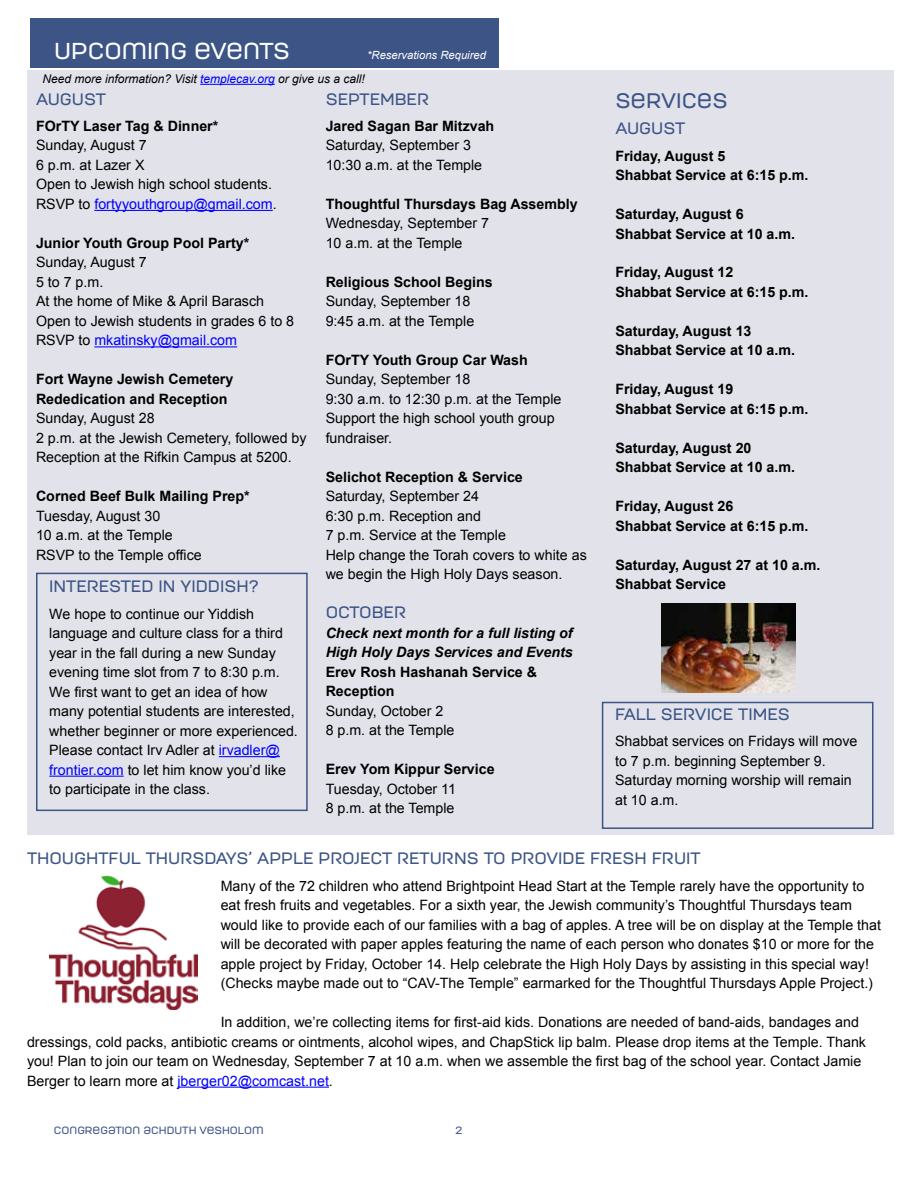
<style>
.page{position:relative;width:918px;height:1188px;background:#fff}
.page>*{position:absolute;margin:0;border:0;box-sizing:border-box;transform-origin:0 0}
.t1{font:500 23.1px "Moderna Unicase";color:#fff}
.t2{font:500 21px "Moderna Unicase";color:#3c5586}
.t3{font:500 16.5px "Moderna Unicase";color:#3c5586}
.t4{font:14.25px/19.5px "Arial";color:#000}
.t5{font:700 14.25px/19.5px "Arial";color:#000}
.t6{font:italic 700 14.25px/19.5px "Arial";color:#000}
.t7{font:italic 12px "Arial";color:#000}
.t8{font:italic 11.25px "Arial";color:#fff}
.t9{font:500 10.5px "Moderna Unicase";color:#3c5586}
.s1{color:#00f}
</style>
<div class="page">
<div style="left:27px;top:70px;width:866px;height:765px;background:#e2e2ea"></div>
<div style="left:30px;top:18px;width:469px;height:50px;background:#3c5586"></div>
<hr style="left:200px;top:84px;width:75px;height:1px;background:#00f">
<hr style="left:94px;top:210px;width:179px;height:1px;background:#00f">
<hr style="left:94px;top:346px;width:143px;height:1px;background:#00f">
<hr style="left:177px;top:1087px;width:152px;height:1px;background:#00f">
<img style="left:49px;top:875px;width:148px;height:135px">
<hr style="left:219px;top:756px;width:61px;height:1px;background:#00f">
<hr style="left:49px;top:776px;width:75px;height:1px;background:#00f">
<div style="left:36px;top:573px;width:272px;height:238px;border:2px solid #3c5586"></div>
<div style="left:602px;top:702px;width:272px;height:127px;border:2px solid #3c5586"></div>
<img style="left:662px;top:603px;width:133px;height:89px">
<h1 class="t1" style="left:54px;top:33px;width:237px">UPCOMING EVENTS</h1>
<p class="t8" style="left:367px;top:48px;width:120px">*Reservations Required</p>
<p class="t7" style="left:42px;top:71px;width:324px">Need more information? Visit <span class="s1">templecav.org</span> or give us a call!</p>
<p class="t3" style="left:36px;top:86px;width:71px">AUGUST</p>
<p class="t5" style="left:36px;top:117px;width:184px">FOrTY Laser Tag &amp; Dinner*</p>
<p class="t4" style="left:36px;top:136px;width:242px">Sunday, August 7<br>6 p.m. at Lazer X<br>Open to Jewish high school students.<br>RSVP to <span class="s1">fortyyouthgroup@gmail.com</span>.</p>
<p class="t5" style="left:36px;top:234px;width:215px">Junior Youth Group Pool Party*</p>
<p class="t4" style="left:36px;top:253px;width:260px">Sunday, August 7<br>5 to 7 p.m.<br>At the home of Mike &amp; April Barasch<br>Open to Jewish students in grades 6 to 8<br>RSVP to <span class="s1">mkatinsky@gmail.com</span></p>
<p class="t5" style="left:36px;top:370px;width:199px">Fort Wayne Jewish Cemetery<br>Rededication and Reception</p>
<p class="t4" style="left:36px;top:409px;width:272px">Sunday, August 28<br>2 p.m. at the Jewish Cemetery, followed by<br>Reception at the Rifkin Campus at 5200.</p>
<p class="t5" style="left:36px;top:487px;width:215px">Corned Beef Bulk Mailing Prep*</p>
<p class="t4" style="left:36px;top:506px;width:167px">Tuesday, August 30<br>10 a.m. at the Temple<br>RSVP to the Temple office</p>
<p class="t3" style="left:326px;top:86px;width:105px">SEPTEMBER</p>
<p class="t5" style="left:326px;top:117px;width:170px">Jared Sagan Bar Mitzvah</p>
<p class="t4" style="left:326px;top:136px;width:158px">Saturday, September 3<br>10:30 a.m. at the Temple</p>
<p class="t5" style="left:326px;top:195px;width:254px">Thoughtful Thursdays Bag Assembly</p>
<p class="t4" style="left:326px;top:214px;width:165px">Wednesday, September 7<br>10 a.m. at the Temple</p>
<p class="t5" style="left:326px;top:273px;width:169px">Religious School Begins</p>
<p class="t4" style="left:326px;top:292px;width:150px">Sunday, September 18<br>9:45 a.m. at the Temple</p>
<p class="t5" style="left:326px;top:351px;width:204px">FOrTY Youth Group Car Wash</p>
<p class="t4" style="left:326px;top:370px;width:237px">Sunday, September 18<br>9:30 a.m. to 12:30 p.m. at the Temple<br>Support the high school youth group fundraiser.</p>
<p class="t5" style="left:326px;top:467px;width:199px">Selichot Reception &amp; Service</p>
<p class="t4" style="left:326px;top:487px;width:263px">Saturday, September 24<br>6:30 p.m. Reception and<br>7 p.m. Service at the Temple<br>Help change the Torah covers to white as we begin the High Holy Days season.</p>
<p class="t3" style="left:326px;top:600px;width:82px">OCTOBER</p>
<p class="t6" style="left:326px;top:624px;width:249px">Check next month for a full listing of<br>High Holy Days Services and Events</p>
<p class="t5" style="left:326px;top:663px;width:213px">Erev Rosh Hashanah Service &amp;<br>Reception</p>
<p class="t4" style="left:326px;top:701px;width:130px">Sunday, October 2<br>8 p.m. at the Temple</p>
<p class="t5" style="left:326px;top:760px;width:170px">Erev Yom Kippur Service</p>
<p class="t4" style="left:326px;top:779px;width:132px">Tuesday, October 11<br>8 p.m. at the Temple</p>
<p class="t3" style="left:49px;top:574px;width:211px">INTERESTED IN YIDDISH?</p>
<p class="t4" style="left:49px;top:604px;width:250px">We hope to continue our Yiddish language and culture class for a third year in the fall during a new Sunday evening time slot from 7 to 8:30 p.m.<br>We first want to get an idea of how many potential students are interested, whether beginner or more experienced.<br>Please contact Irv Adler at <span class="s1">irvadler@ frontier.com</span> to let him know you’d like to participate in the class.</p>
<h2 class="t2" style="left:615px;top:84px;width:114px">SERVICES</h2>
<p class="t3" style="left:615px;top:116px;width:71px">AUGUST</p>
<p class="t5" style="left:615px;top:146px;width:195px">Friday, August 5<br>Shabbat Service at 6:15 p.m.</p>
<p class="t5" style="left:615px;top:205px;width:181px">Saturday, August 6<br>Shabbat Service at 10 a.m.</p>
<p class="t5" style="left:615px;top:263px;width:195px">Friday, August 12<br>Shabbat Service at 6:15 p.m.</p>
<p class="t5" style="left:615px;top:322px;width:181px">Saturday, August 13<br>Shabbat Service at 10 a.m.</p>
<p class="t5" style="left:615px;top:380px;width:195px">Friday, August 19<br>Shabbat Service at 6:15 p.m.</p>
<p class="t5" style="left:615px;top:439px;width:181px">Saturday, August 20<br>Shabbat Service at 10 a.m.</p>
<p class="t5" style="left:615px;top:497px;width:195px">Friday, August 26<br>Shabbat Service at 6:15 p.m.</p>
<p class="t5" style="left:615px;top:556px;width:207px">Saturday, August 27 at 10 a.m.<br>Shabbat Service</p>
<p class="t3" style="left:615px;top:701px;width:176px">FALL SERVICE TIMES</p>
<p class="t4" style="left:615px;top:732px;width:244px">Shabbat services on Fridays will move to 7 p.m. beginning September 9.<br>Saturday morning worship will remain at 10 a.m.</p>
<p class="t3" style="left:27px;top:846px;width:675px">THOUGHTFUL THURSDAYS’ APPLE PROJECT RETURNS TO PROVIDE FRESH FRUIT</p>
<p class="t4" style="left:221px;top:876px;width:662px">Many of the 72 children who attend Brightpoint Head Start at the Temple rarely have the opportunity to eat fresh fruits and vegetables. For a sixth year, the Jewish community’s Thoughtful Thursdays team would like to provide each of our families with a bag of apples. A tree will be on display at the Temple that will be decorated with paper apples featuring the name of each person who donates $10 or more for the apple project by Friday, October 14. Help celebrate the High Holy Days by assisting in this special way! (Checks maybe made out to “CAV-The Temple” earmarked for the Thoughtful Thursdays Apple Project.)</p>
<p class="t4" style="left:27px;top:1012px;width:841px;text-indent:194px">In addition, we’re collecting items for first-aid kids. Donations are needed of band-aids, bandages and dressings, cold packs, antibiotic creams or ointments, alcohol wipes, and ChapStick lip balm. Please drop items at the Temple. Thank you! Plan to join our team on Wednesday, September 7 at 10 a.m. when we assemble the first bag of the school year. Contact Jamie Berger to learn more at <span class="s1">jberger02@comcast.net</span>.</p>
<p class="t9" style="left:54px;top:1122px;width:211px">CONGREGATION ACHDUTH VESHOLOM</p>
<p class="t9" style="left:455px;top:1122px;width:9px">2</p>
</div>
